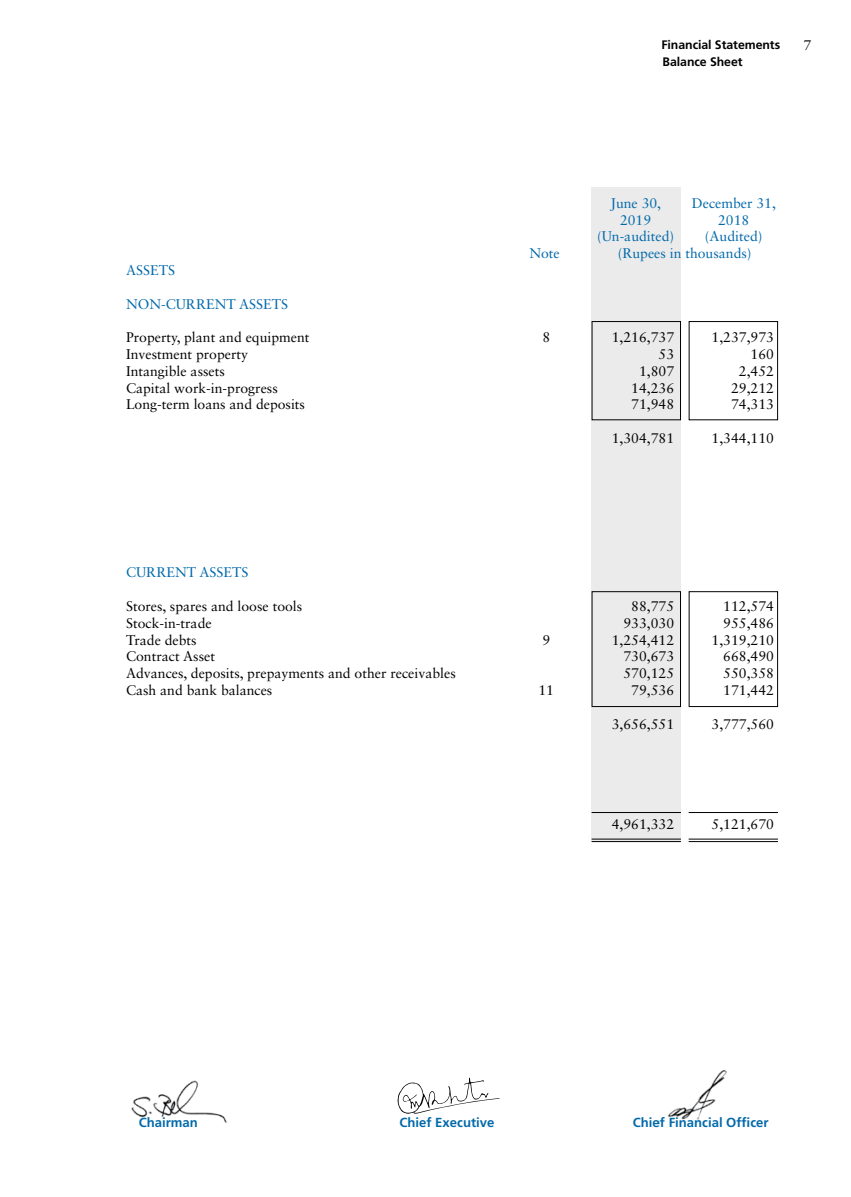
<style>
.page{position:relative;width:851px;height:1197px;background:#fff}
.page>*{position:absolute;margin:0;border:0;box-sizing:border-box;transform-origin:0 0}
.t1{font:14px "Sabon LT Std";color:#000}
.t2{font:14px "Sabon LT Std";color:#0069aa}
.t3{font:700 13.12px "Frutiger";color:#0069aa}
.t4{font:700 12.25px "Frutiger";letter-spacing:-.005em;color:#000}
</style>
<div class="page">
<div style="left:591px;top:187px;width:90px;height:654px;background:#ebebec"></div>
<div style="left:688px;top:591px;width:90px;height:116px;border:1px solid #000"></div>
<div style="left:591px;top:591px;width:90px;height:116px;border:1px solid #000"></div>
<hr style="left:688px;top:812px;width:90px;height:1px;background:#000">
<hr style="left:591px;top:812px;width:90px;height:1px;background:#000">
<hr style="left:688px;top:839px;width:90px;height:1px;background:#000">
<hr style="left:591px;top:839px;width:90px;height:1px;background:#000">
<hr style="left:688px;top:841px;width:90px;height:1px;background:#000">
<hr style="left:591px;top:841px;width:90px;height:1px;background:#000">
<div style="left:688px;top:321px;width:90px;height:99px;border:1px solid #000"></div>
<div style="left:591px;top:321px;width:90px;height:99px;border:1px solid #000"></div>
<svg style="left:397px;top:1078px;width:102px;height:36px"></svg>
<img style="left:668px;top:1070px;width:59px;height:50px">
<img style="left:132px;top:1080px;width:95px;height:43px">
<p class="t4" style="left:661px;top:37px;width:120px">Financial Statements</p>
<p class="t1" style="left:803px;top:37px;width:9px">7</p>
<p class="t4" style="left:662px;top:55px;width:82px">Balance Sheet</p>
<p class="t2" style="left:610px;top:195px;width:52px">June 30,</p>
<p class="t2" style="left:692px;top:195px;width:85px">December 31,</p>
<p class="t2" style="left:620px;top:211px;width:33px">2019</p>
<p class="t2" style="left:718px;top:211px;width:33px">2018</p>
<p class="t2" style="left:597px;top:228px;width:78px">(Un-audited)</p>
<p class="t2" style="left:704px;top:228px;width:59px">(Audited)</p>
<p class="t2" style="left:529px;top:245px;width:32px">Note</p>
<p class="t2" style="left:617px;top:245px;width:135px">(Rupees in thousands)</p>
<p class="t2" style="left:126px;top:262px;width:50px">ASSETS</p>
<p class="t2" style="left:126px;top:295px;width:163px">NON-CURRENT ASSETS</p>
<p class="t1" style="left:126px;top:329px;width:185px">Property, plant and equipment</p>
<p class="t1" style="left:542px;top:329px;width:9px">8</p>
<p class="t1" style="left:611px;top:329px;width:64px">1,216,737</p>
<p class="t1" style="left:711px;top:329px;width:64px">1,237,973</p>
<p class="t1" style="left:126px;top:346px;width:124px">Investment property</p>
<p class="t1" style="left:658px;top:346px;width:17px">53</p>
<p class="t1" style="left:750px;top:346px;width:25px">160</p>
<p class="t1" style="left:126px;top:363px;width:100px">Intangible assets</p>
<p class="t1" style="left:639px;top:363px;width:37px">1,807</p>
<p class="t1" style="left:738px;top:363px;width:37px">2,452</p>
<p class="t1" style="left:126px;top:379px;width:153px">Capital work-in-progress</p>
<p class="t1" style="left:631px;top:379px;width:44px">14,236</p>
<p class="t1" style="left:731px;top:379px;width:44px">29,212</p>
<p class="t1" style="left:126px;top:396px;width:180px">Long-term loans and deposits</p>
<p class="t1" style="left:631px;top:396px;width:44px">71,948</p>
<p class="t1" style="left:731px;top:396px;width:44px">74,313</p>
<p class="t1" style="left:611px;top:430px;width:64px">1,304,781</p>
<p class="t1" style="left:711px;top:430px;width:64px">1,344,110</p>
<p class="t2" style="left:126px;top:564px;width:124px">CURRENT ASSETS</p>
<p class="t1" style="left:126px;top:598px;width:178px">Stores, spares and loose tools</p>
<p class="t1" style="left:631px;top:598px;width:44px">88,775</p>
<p class="t1" style="left:723px;top:598px;width:52px">112,574</p>
<p class="t1" style="left:126px;top:615px;width:87px">Stock-in-trade</p>
<p class="t1" style="left:623px;top:615px;width:52px">933,030</p>
<p class="t1" style="left:723px;top:615px;width:52px">955,486</p>
<p class="t1" style="left:126px;top:631px;width:72px">Trade debts</p>
<p class="t1" style="left:542px;top:631px;width:9px">9</p>
<p class="t1" style="left:611px;top:631px;width:64px">1,254,412</p>
<p class="t1" style="left:711px;top:631px;width:64px">1,319,210</p>
<p class="t1" style="left:126px;top:648px;width:90px">Contract Asset</p>
<p class="t1" style="left:623px;top:648px;width:52px">730,673</p>
<p class="t1" style="left:723px;top:648px;width:52px">668,490</p>
<p class="t1" style="left:126px;top:665px;width:331px">Advances, deposits, prepayments and other receivables</p>
<p class="t1" style="left:623px;top:665px;width:52px">570,125</p>
<p class="t1" style="left:723px;top:665px;width:52px">550,358</p>
<p class="t1" style="left:126px;top:682px;width:148px">Cash and bank balances</p>
<p class="t1" style="left:538px;top:682px;width:17px">11</p>
<p class="t1" style="left:631px;top:682px;width:44px">79,536</p>
<p class="t1" style="left:723px;top:682px;width:52px">171,442</p>
<p class="t1" style="left:611px;top:715px;width:64px">3,656,551</p>
<p class="t1" style="left:711px;top:715px;width:64px">3,777,560</p>
<p class="t1" style="left:611px;top:816px;width:64px">4,961,332</p>
<p class="t1" style="left:711px;top:816px;width:64px">5,121,670</p>
<p class="t3" style="left:139px;top:1115px;width:61px">Chairman</p>
<p class="t3" style="left:399px;top:1115px;width:96px">Chief Executive</p>
<p class="t3" style="left:633px;top:1115px;width:137px">Chief Financial Officer</p>
</div>
